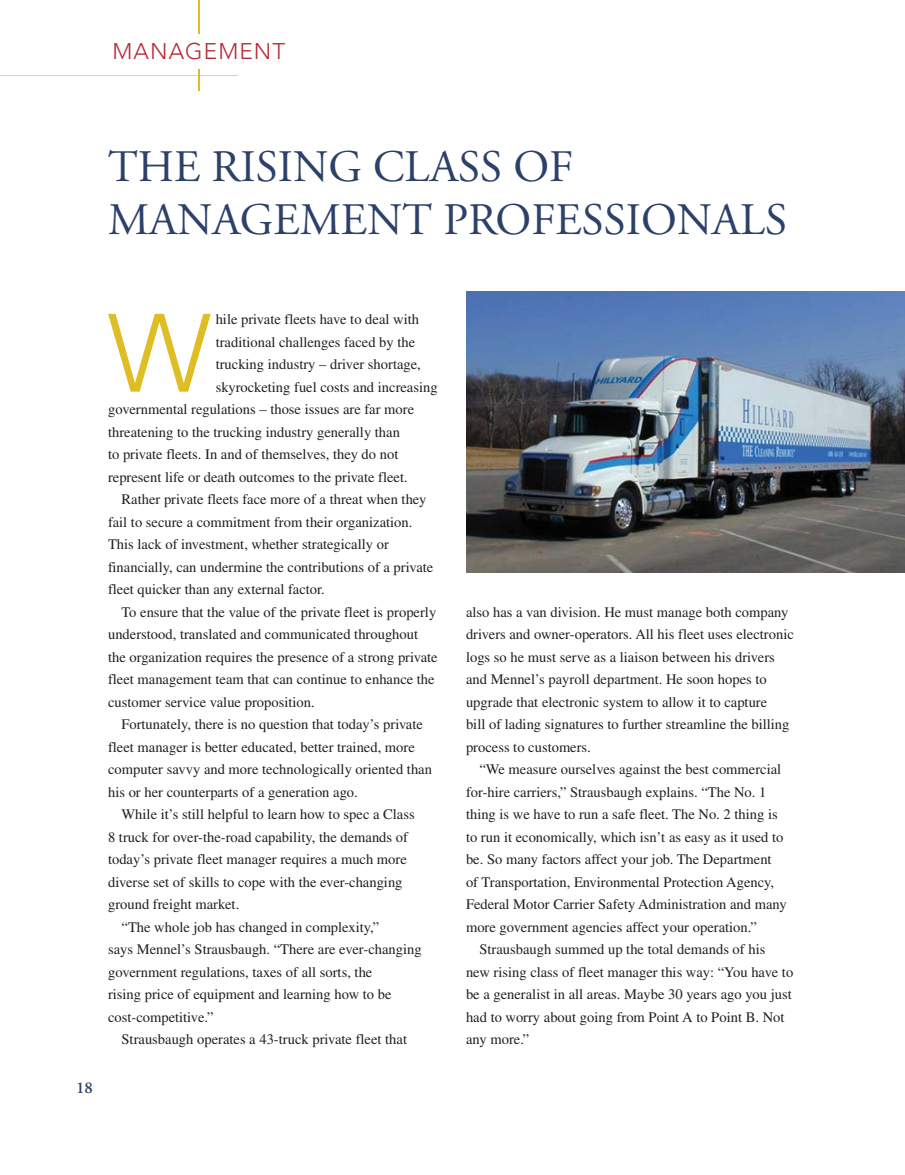
<style>
.page{position:relative;width:905px;height:1175px;background:#fff}
.page>*{position:absolute;margin:0;border:0;box-sizing:border-box;transform-origin:0 0}
.t1{font:300 109.95px "Avenir";color:#dfbd24}
.t2{font:45px/52.5px "Adobe Garamond";color:#2c4169}
.t3{font:300 22.5px "Avenir";letter-spacing:.05em;color:#b82837}
.t4{font:600 16.5px "Adobe Garamond";color:#2c4169}
.t5{font:14.55px/22.5px "Times";color:#231f20}
</style>
<div class="page">
<hr style="left:0;top:75px;width:237px;height:1px;background:#ecd37f">
<hr style="left:198px;top:0;width:1px;height:90px;background:#dfbd24">
<div style="left:105px;top:34px;width:203px;height:35px;background:#fff"></div>
<img style="left:466px;top:291px;width:438px;height:281px">
<h3 class="t3" style="left:112px;top:42px;width:175px">MANAGEMENT</h3>
<h2 class="t2" style="left:108px;top:145px;width:680px">THE RISING CLASS OF<br>MANAGEMENT PROFESSIONALS</h2>
<p class="t4" style="left:76px;top:1080px;width:18px">18</p>
<h1 class="t1" style="left:107px;top:308px;width:105px">W</h1>
<p class="t5" style="left:216px;top:309px;width:205px">hile private fleets have to deal with</p>
<p class="t5" style="left:216px;top:332px;width:201px">traditional challenges faced by the</p>
<p class="t5" style="left:216px;top:354px;width:207px">trucking industry – driver shortage,</p>
<p class="t5" style="left:216px;top:377px;width:223px">skyrocketing fuel costs and increasing</p>
<p class="t5" style="left:108px;top:399px;width:307px">governmental regulations – those issues are far more</p>
<p class="t5" style="left:108px;top:422px;width:293px">threatening to the trucking industry generally than</p>
<p class="t5" style="left:108px;top:444px;width:292px">to private fleets. In and of themselves, they do not</p>
<p class="t5" style="left:108px;top:467px;width:301px">represent life or death outcomes to the private fleet.</p>
<p class="t5" style="left:121px;top:489px;width:306px">Rather private fleets face more of a threat when they</p>
<p class="t5" style="left:108px;top:512px;width:306px">fail to secure a commitment from their organization.</p>
<p class="t5" style="left:108px;top:534px;width:282px">This lack of investment, whether strategically or</p>
<p class="t5" style="left:108px;top:557px;width:327px">financially, can undermine the contributions of a private</p>
<p class="t5" style="left:108px;top:579px;width:218px">fleet quicker than any external factor.</p>
<p class="t5" style="left:121px;top:602px;width:316px">To ensure that the value of the private fleet is properly</p>
<p class="t5" style="left:108px;top:624px;width:311px">understood, translated and communicated throughout</p>
<p class="t5" style="left:108px;top:647px;width:331px">the organization requires the presence of a strong private</p>
<p class="t5" style="left:108px;top:669px;width:328px">fleet management team that can continue to enhance the</p>
<p class="t5" style="left:108px;top:692px;width:208px">customer service value proposition.</p>
<p class="t5" style="left:121px;top:714px;width:303px">Fortunately, there is no question that today’s private</p>
<p class="t5" style="left:108px;top:737px;width:308px">fleet manager is better educated, better trained, more</p>
<p class="t5" style="left:108px;top:759px;width:325px">computer savvy and more technologically oriented than</p>
<p class="t5" style="left:108px;top:782px;width:251px">his or her counterparts of a generation ago.</p>
<p class="t5" style="left:121px;top:804px;width:295px">While it’s still helpful to learn how to spec a Class</p>
<p class="t5" style="left:108px;top:827px;width:301px">8 truck for over-the-road capability, the demands of</p>
<p class="t5" style="left:108px;top:849px;width:300px">today’s private fleet manager requires a much more</p>
<p class="t5" style="left:108px;top:872px;width:296px">diverse set of skills to cope with the ever-changing</p>
<p class="t5" style="left:108px;top:894px;width:133px">ground freight market.</p>
<p class="t5" style="left:121px;top:917px;width:259px">“The whole job has changed in complexity,”</p>
<p class="t5" style="left:108px;top:939px;width:315px">says Mennel’s Strausbaugh. “There are ever-changing</p>
<p class="t5" style="left:108px;top:962px;width:266px">government regulations, taxes of all sorts, the</p>
<p class="t5" style="left:108px;top:984px;width:285px">rising price of equipment and learning how to be</p>
<p class="t5" style="left:108px;top:1007px;width:107px">cost-competitive.”</p>
<p class="t5" style="left:121px;top:1029px;width:287px">Strausbaugh operates a 43-truck private fleet that</p>
<p class="t5" style="left:466px;top:602px;width:329px">also has a van division. He must manage both company drivers and owner-operators. All his fleet uses electronic logs so he must serve as a liaison between his drivers and Mennel’s payroll department. He soon hopes to upgrade that electronic system to allow it to capture<br>bill of lading signatures to further streamline the billing process to customers.</p>
<p class="t5" style="left:466px;top:759px;width:322px;text-indent:13px">“We measure ourselves against the best commercial for-hire carriers,” Strausbaugh explains. “The No. 1 thing is we have to run a safe fleet. The No. 2 thing is to run it economically, which isn’t as easy as it used to be. So many factors affect your job. The Department of Transportation, Environmental Protection Agency, Federal Motor Carrier Safety Administration and many more government agencies affect your operation.”</p>
<p class="t5" style="left:466px;top:939px;width:329px;text-indent:13px">Strausbaugh summed up the total demands of his<br>new rising class of fleet manager this way: “You have to be a generalist in all areas. Maybe 30 years ago you just had to worry about going from Point A to Point B. Not any more.”</p>
</div>
